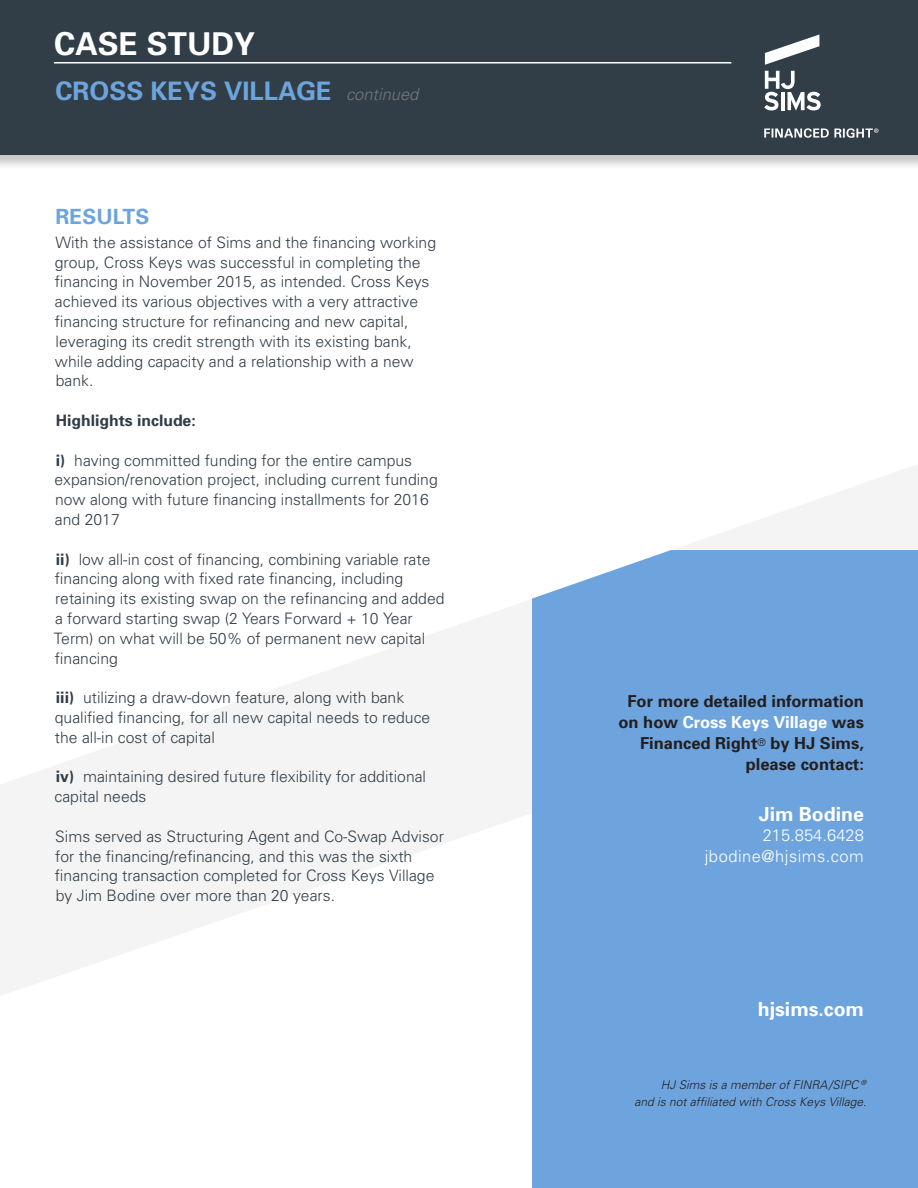
<style>
.page{position:relative;width:918px;height:1188px;background:#fff}
.page>*{position:absolute;margin:0;border:0;box-sizing:border-box;transform-origin:0 0}
.t1{font:700 31.5px "Univers";color:#fff}
.t2{font:700 25.5px "Univers";color:#6ea4dd}
.Sub_Spacing{font:700 21px "Univers";color:#6ea4dd}
.Body_Copy{font:700 19.5px "Univers";color:#fff}
.Body_Copy-2{font:700 16.5px "Univers";color:#231f20}
.Body_Copy-3{font:700 16.5px "Univers";color:#fff}
.Body_Copy-4{font:300 16.5px "Univers";letter-spacing:.03em;color:#fff}
.Body_Copy-5{font:300 16.5px "Univers";color:#fff}
.Body_Copy-6{font:300 15.75px/19.8px "Univers";color:#313e48}
.Body_Copy-7{font:700 15.75px "Univers";color:#313e48}
.Body_Copy-8{font:italic 300 12px "Univers";color:#231f20}
.s1{font-weight:300;font-style:italic;font-size:16.5px;color:#77777a}
.s2{font-weight:700}
.s3{color:#231f20}
</style>
<div class="page">
<div style="left:0;top:0;width:918px;height:170px;background:#231f20;opacity:.25"></div>
<div style="left:0;top:0;width:918px;height:155px;background:#313e48"></div>
<hr style="left:54px;top:62px;width:677px;height:2px;background:#fff">
<svg style="left:765px;top:34px;width:54px;height:31px"></svg>
<svg style="left:764px;top:71px;width:57px;height:40px"></svg>
<svg style="left:764px;top:128px;width:114px;height:10px"></svg>
<svg style="left:0;top:465px;width:918px;height:531px"></svg>
<div style="left:532px;top:550px;width:386px;height:638px;background:#6ea4dd"></div>
<svg style="left:489px;top:495px;width:190px;height:112px"></svg>
<h1 class="t1" style="left:54px;top:25px;width:203px">CASE STUDY</h1>
<p class="t2" style="left:56px;top:75px;width:364px">CROSS KEYS VILLAGE <span class="s1">continued</span></p>
<p class="Sub_Spacing" style="left:56px;top:204px;width:95px">RESULTS</p>
<p class="Body_Copy-6" style="left:55px;top:232px;width:383px">With the assistance of Sims and the financing working group, Cross Keys was successful in completing the financing in November 2015, as intended. Cross Keys achieved its various objectives with a very attractive financing structure for refinancing and new capital, leveraging its credit strength with its existing bank, while adding capacity and a relationship with a new bank.</p>
<p class="Body_Copy-7" style="left:56px;top:411px;width:142px">Highlights include:</p>
<p class="Body_Copy-6" style="left:54px;top:450px;width:385px"><span class="s2">i)</span> having committed funding for the entire campus expansion/renovation project, including current funding now along with future financing installments for 2016 and 2017</p>
<p class="Body_Copy-6" style="left:54px;top:549px;width:392px"><span class="s2">ii)</span> low all-in cost of financing, combining variable rate financing along with fixed rate financing, including retaining its existing swap on the refinancing and added a forward starting swap (2 Years Forward + 10 Year Term) on what will be 50% of permanent new capital financing</p>
<p class="Body_Copy-6" style="left:55px;top:688px;width:377px"><span class="s2">iii)</span> utilizing a draw-down feature, along with bank qualified financing, for all new capital needs to reduce the all-in cost of capital</p>
<p class="Body_Copy-6" style="left:55px;top:767px;width:373px"><span class="s2">iv)</span> maintaining desired future flexibility for additional capital needs</p>
<p class="Body_Copy-6" style="left:55px;top:826px;width:391px">Sims served as Structuring Agent and Co-Swap Advisor for the financing/refinancing, and this was the sixth financing transaction completed for Cross Keys Village by Jim Bodine over more than 20 years.</p>
<p class="Body_Copy-2" style="left:627px;top:691px;width:238px">For more detailed information</p>
<p class="Body_Copy-3" style="left:619px;top:712px;width:247px"><span class="s3">on how</span> Cross Keys Village <span class="s3">was</span></p>
<p class="Body_Copy-2" style="left:640px;top:733px;width:225px">Financed Right<sup>®</sup> by HJ Sims,</p>
<p class="Body_Copy-2" style="left:746px;top:754px;width:120px">please contact:</p>
<p class="Body_Copy" style="left:759px;top:803px;width:107px">Jim Bodine</p>
<p class="Body_Copy-5" style="left:763px;top:825px;width:103px">215.854.6428</p>
<p class="Body_Copy-4" style="left:705px;top:846px;width:161px">jbodine@hjsims.com</p>
<p class="Body_Copy" style="left:758px;top:998px;width:108px">hjsims.com</p>
<p class="Body_Copy-8" style="left:661px;top:1078px;width:207px">HJ Sims is a member of FINRA/SIPC <sup>®</sup></p>
<p class="Body_Copy-8" style="left:635px;top:1094px;width:233px">and is not affiliated with Cross Keys Village.</p>
</div>
